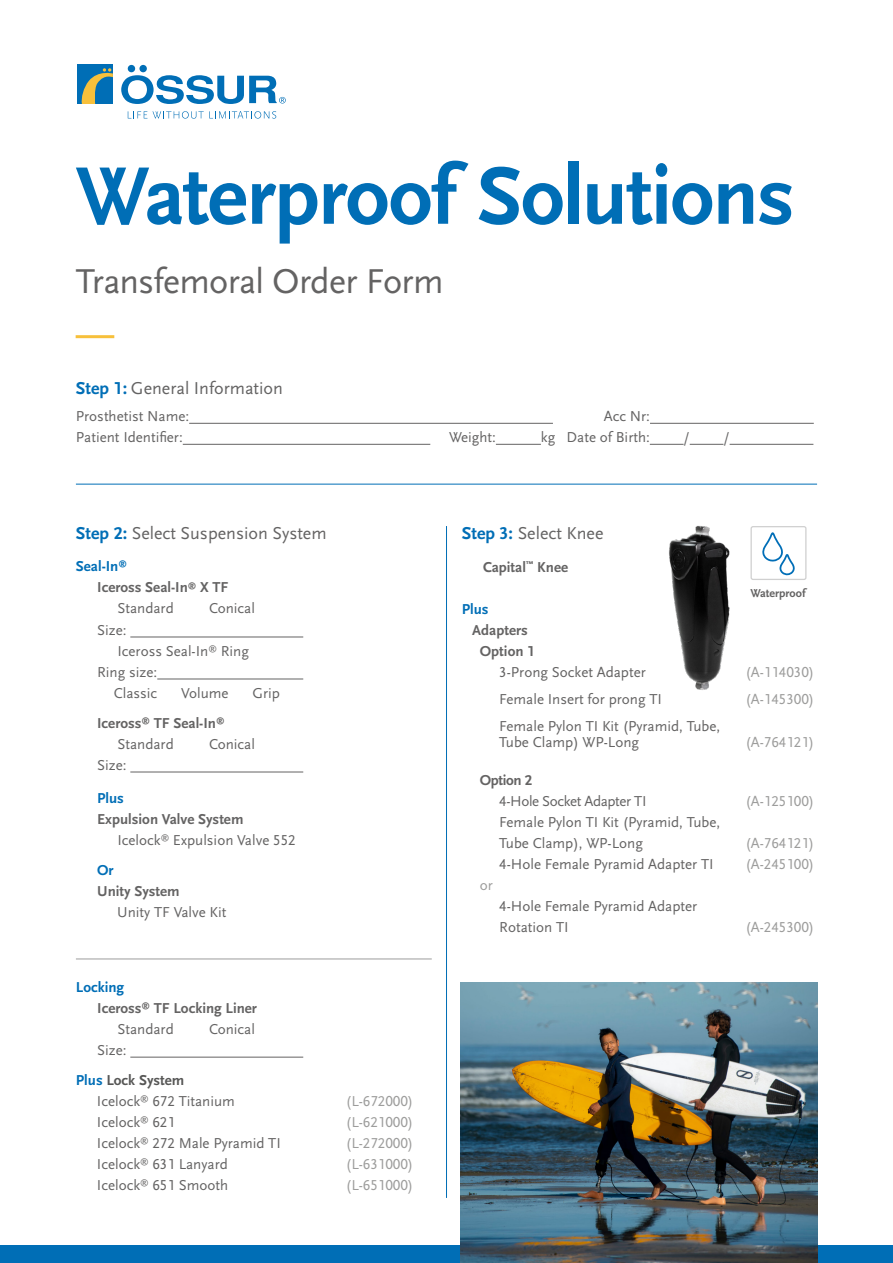
<style>
.page{position:relative;width:893px;height:1263px;background:#fff}
.page>*{position:absolute;margin:0;border:0;box-sizing:border-box;transform-origin:0 0}
.t1{font:700 85.2px "Scala Sans OT";letter-spacing:-.02em;color:#006eb6}
.t2{font:36px "Scala Sans OT";letter-spacing:-.02em;color:#646363}
.t3{font:18px "Scala Sans OT";color:#646363}
.t4{font:15px/21px "Scala Sans OT";color:#646363}
.t5{font:15px "Scala Sans OT";color:#9d9d9c}
.t6{font:700 15px/21px "Scala Sans OT";color:#646363}
.t7{font:700 15px "Scala Sans OT";color:#006eb6}
.t8{font:15px "Scala Sans OT";letter-spacing:-.025em;color:#646363}
.t9{font:700 15px/30px "Scala Sans OT";color:#575756}
.t10{font:700 12px "Scala Sans OT";color:#646363}
.s1{font-weight:700;color:#006eb6}
.s2{font-weight:400}
.s3{font-weight:700}
.s4{font-weight:400;color:#646363}
.s5{color:#006eb6}
</style>
<div class="page">
<svg style="left:128px;top:111px;width:19px;height:7px"></svg>
<svg style="left:153px;top:111px;width:123px;height:8px"></svg>
<div style="left:128px;top:65px;width:7px;height:7px;background:#006eb6;border-radius:50%"></div>
<div style="left:139px;top:65px;width:8px;height:7px;background:#006eb6;border-radius:50%"></div>
<svg style="left:77px;top:64px;width:36px;height:40px"></svg>
<div style="left:78px;top:65px;width:35px;height:39px;background:#006eb6"></div>
<svg style="left:81px;top:68px;width:32px;height:36px"></svg>
<svg style="left:121px;top:75px;width:165px;height:29px"></svg>
<hr style="left:130px;top:637px;width:173px;height:1px;background:#646363">
<hr style="left:157px;top:679px;width:146px;height:1px;background:#646363">
<hr style="left:130px;top:772px;width:173px;height:1px;background:#646363">
<hr style="left:76px;top:335px;width:38px;height:3px;background:#f7c03b">
<hr style="left:189px;top:423px;width:364px;height:1px;background:#646363">
<hr style="left:650px;top:423px;width:164px;height:1px;background:#646363">
<hr style="left:183px;top:444px;width:247px;height:1px;background:#646363">
<hr style="left:496px;top:444px;width:45px;height:1px;background:#646363">
<hr style="left:650px;top:444px;width:34px;height:1px;background:#646363">
<hr style="left:690px;top:444px;width:33px;height:1px;background:#646363">
<hr style="left:730px;top:444px;width:83px;height:1px;background:#646363">
<hr style="left:76px;top:959px;width:356px;height:1px;background:#9d9d9c">
<svg style="left:762px;top:532px;width:33px;height:44px"></svg>
<div style="left:750px;top:526px;width:56px;height:54px;border:1px solid #d0d0d0;border-radius:2px"></div>
<img style="left:669px;top:525px;width:61px;height:165px">
<div style="left:0;top:1246px;width:893px;height:17px;background:#006eb6"></div>
<img style="left:460px;top:982px;width:357px;height:281px">
<hr style="left:446px;top:526px;width:1px;height:672px;background:#006eb6">
<hr style="left:130px;top:1057px;width:173px;height:1px;background:#646363">
<hr style="left:76px;top:484px;width:741px;height:1px;background:#006eb6">
<h1 class="t1" style="left:76px;top:148px;width:721px">Waterproof Solutions</h1>
<h2 class="t2" style="left:76px;top:261px;width:369px">Transfemoral Order Form</h2>
<p class="t3" style="left:76px;top:379px;width:209px"><span class="s1">Step 1:</span> General Information</p>
<p class="t4" style="left:76px;top:406px;width:115px">Prosthetist Name:</p>
<p class="t4" style="left:604px;top:406px;width:48px">Acc Nr:</p>
<p class="t4" style="left:76px;top:427px;width:108px">Patient Identifier:</p>
<p class="t4" style="left:449px;top:427px;width:48px">Weight:</p>
<p class="t4" style="left:541px;top:427px;width:110px">kg Date of Birth:</p>
<p class="t4" style="left:684px;top:427px;width:8px">/</p>
<p class="t4" style="left:723px;top:427px;width:8px">/</p>
<p class="t3" style="left:76px;top:524px;width:252px"><span class="s1">Step 2:</span> Select Suspension System</p>
<p class="t7" style="left:76px;top:558px;width:53px">Seal-In<sup>®</sup></p>
<p class="t6" style="left:97px;top:577px;width:133px">Iceross Seal-In<sup>®</sup> X TF</p>
<p class="t4" style="left:117px;top:598px;width:58px">Standard</p>
<p class="t4" style="left:209px;top:598px;width:47px">Conical</p>
<p class="t4" style="left:97px;top:619px;width:31px">Size:</p>
<p class="t4" style="left:117px;top:640px;width:133px">Iceross Seal-In<sup>®</sup> Ring</p>
<p class="t4" style="left:97px;top:661px;width:62px">Ring size:</p>
<p class="t4" style="left:114px;top:682px;width:45px">Classic</p>
<p class="t4" style="left:181px;top:682px;width:49px">Volume</p>
<p class="t4" style="left:253px;top:682px;width:29px">Grip</p>
<p class="t6" style="left:117px;top:712px;width:109px;text-indent:-20px">Iceross<sup>®</sup> TF Seal-In<sup>®<br></sup><span class="s2">Standard</span></p>
<p class="t4" style="left:209px;top:733px;width:47px">Conical</p>
<p class="t4" style="left:97px;top:754px;width:31px">Size:</p>
<p class="t7" style="left:97px;top:789px;width:28px">Plus</p>
<p class="t4" style="left:117px;top:808px;width:180px;text-indent:-20px"><span class="s3">Expulsion Valve System<br></span>Icelock<sup>®</sup> Expulsion Valve 552</p>
<p class="t7" style="left:97px;top:861px;width:18px">Or</p>
<p class="t6" style="left:97px;top:880px;width:84px">Unity System</p>
<p class="t4" style="left:117px;top:901px;width:111px">Unity TF Valve Kit</p>
<p class="t7" style="left:76px;top:978px;width:50px">Locking</p>
<p class="t6" style="left:97px;top:997px;width:161px">Iceross<sup>®</sup> TF Locking Liner</p>
<p class="t4" style="left:117px;top:1018px;width:58px">Standard</p>
<p class="t4" style="left:209px;top:1018px;width:47px">Conical</p>
<p class="t9" style="left:76px;top:1035px;width:110px;text-indent:21px"><span class="s4">Size:<br></span><span class="s5">Plus</span> Lock System</p>
<p class="t4" style="left:97px;top:1090px;width:140px">Icelock<sup>®</sup> 672 Titanium</p>
<p class="t5" style="left:346px;top:1092px;width:69px">(L-672000)</p>
<p class="t4" style="left:97px;top:1111px;width:80px">Icelock<sup>®</sup> 621</p>
<p class="t5" style="left:346px;top:1113px;width:69px">(L-621000)</p>
<p class="t4" style="left:97px;top:1132px;width:185px">Icelock<sup>®</sup> 272 Male Pyramid TI</p>
<p class="t5" style="left:346px;top:1134px;width:69px">(L-272000)</p>
<p class="t4" style="left:97px;top:1153px;width:132px">Icelock<sup>®</sup> 631 Lanyard</p>
<p class="t5" style="left:346px;top:1155px;width:69px">(L-631000)</p>
<p class="t4" style="left:97px;top:1174px;width:133px">Icelock<sup>®</sup> 651 Smooth</p>
<p class="t5" style="left:346px;top:1176px;width:69px">(L-651000)</p>
<p class="t3" style="left:462px;top:524px;width:143px"><span class="s1">Step 3:</span> Select Knee</p>
<p class="t6" style="left:483px;top:556px;width:86px">Capital<sup>™</sup> Knee</p>
<p class="t10" style="left:750px;top:586px;width:56px">Waterproof</p>
<p class="t7" style="left:462px;top:600px;width:28px">Plus</p>
<p class="t6" style="left:472px;top:620px;width:64px;text-align:center">Adapters<br>Option 1</p>
<p class="t4" style="left:499px;top:662px;width:148px">3-Prong Socket Adapter</p>
<p class="t5" style="left:745px;top:664px;width:70px">(A-114030)</p>
<p class="t4" style="left:499px;top:689px;width:164px">Female Insert for prong TI</p>
<p class="t5" style="left:745px;top:691px;width:70px">(A-145300)</p>
<p class="t4" style="left:499px;top:718px;width:222px;line-height:16.5px">Female Pylon TI Kit (Pyramid, Tube,<br>Tube Clamp) WP-Long</p>
<p class="t5" style="left:745px;top:734px;width:70px">(A-764121)</p>
<p class="t6" style="left:480px;top:770px;width:54px">Option 2</p>
<p class="t8" style="left:499px;top:793px;width:149px">4-Hole Socket Adapter TI</p>
<p class="t5" style="left:745px;top:793px;width:70px">(A-125100)</p>
<p class="t4" style="left:499px;top:812px;width:222px">Female Pylon TI Kit (Pyramid, Tube,<br>Tube Clamp), WP-Long</p>
<p class="t5" style="left:745px;top:835px;width:70px">(A-764121)</p>
<p class="t4" style="left:499px;top:854px;width:216px">4-Hole Female Pyramid Adapter TI</p>
<p class="t5" style="left:745px;top:856px;width:70px">(A-245100)</p>
<p class="t5" style="left:480px;top:877px;width:15px">or</p>
<p class="t4" style="left:499px;top:896px;width:199px">4-Hole Female Pyramid Adapter<br>Rotation TI</p>
<p class="t5" style="left:745px;top:919px;width:70px">(A-245300)</p>
</div>
